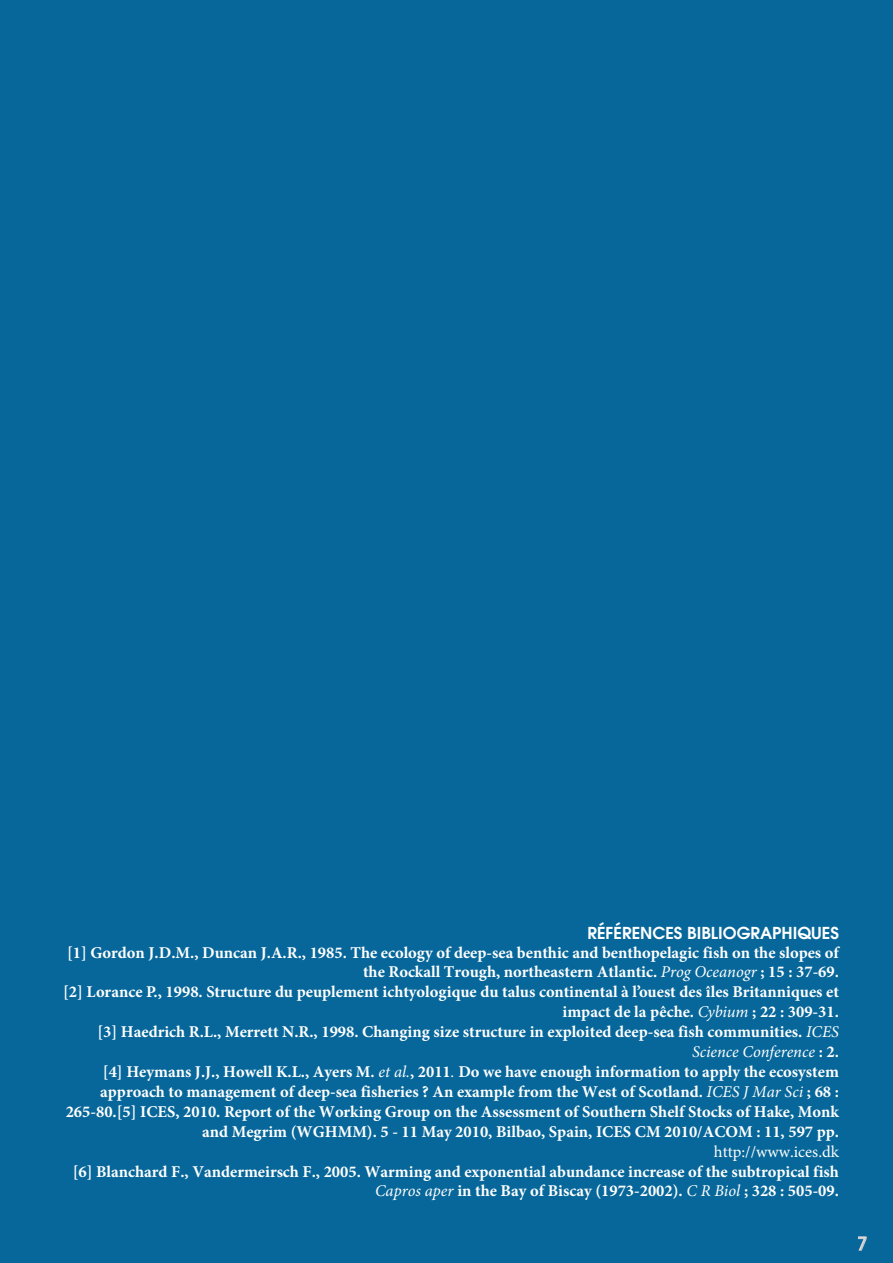
<style>
.page{position:relative;width:893px;height:1263px;background:#07679a}
.page>*{position:absolute;margin:0;border:0;box-sizing:border-box;transform-origin:0 0}
.t1{font:500 18px "Avant Garde LT";color:#dadada}
.t2{font:700 16.5px/20px "Minion Pro";color:#fff;text-align:right}
.t3{font:600 16.5px "Avant Garde LT";color:#fff}
.t4{font:16.5px "Minion Pro";color:#fff}
.s1{font-weight:400;font-style:italic}
</style>
<div class="page">
<svg style="left:858px;top:1236px;width:9px;height:15px"></svg>
<p class="t3" style="left:587px;top:922px;width:253px">RÉFÉRENCES BIBLIOGRAPHIQUES</p>
<p class="t2" style="left:63px;top:942px;width:777px">[1] Gordon J.D.M., Duncan J.A.R., 1985. The ecology of deep-sea benthic and benthopelagic fish on the slopes of the Rockall Trough, northeastern Atlantic. <span class="s1">Prog Oceanogr</span> ; 15 : 37-69.<br>[2] Lorance P., 1998. Structure du peuplement ichtyologique du talus continental à l’ouest des îles Britanniques et impact de la pêche. <span class="s1">Cybium</span> ; 22 : 309-31.<br>[3] Haedrich R.L., Merrett N.R., 1998. Changing size structure in exploited deep-sea fish communities. <span class="s1">ICES Science Conference</span> : 2.<br>[4] Heymans J.J., Howell K.L., Ayers M. <span class="s1">et al.</span>, 2011<span class="s1">.</span> Do we have enough information to apply the ecosystem approach to management of deep-sea fisheries ? An example from the West of Scotland. <span class="s1">ICES J Mar Sci</span> ; 68 :<br>265-80.[5] ICES, 2010. Report of the Working Group on the Assessment of Southern Shelf Stocks of Hake, Monk and Megrim (WGHMM). 5 - 11 May 2010, Bilbao, Spain, ICES CM 2010/ACOM : 11, 597 pp.</p>
<p class="t4" style="left:714px;top:1140px;width:127px">http://www.ices.dk</p>
<p class="t2" style="left:73px;top:1161px;width:768px">[6] Blanchard F., Vandermeirsch F., 2005. Warming and exponential abundance increase of the subtropical fish<br><span class="s1">Capros aper</span> in the Bay of Biscay (1973-2002). <span class="s1">C R Biol</span> ; 328 : 505-09.</p>
<p class="t1" style="left:857px;top:1232px;width:11px">7</p>
</div>
